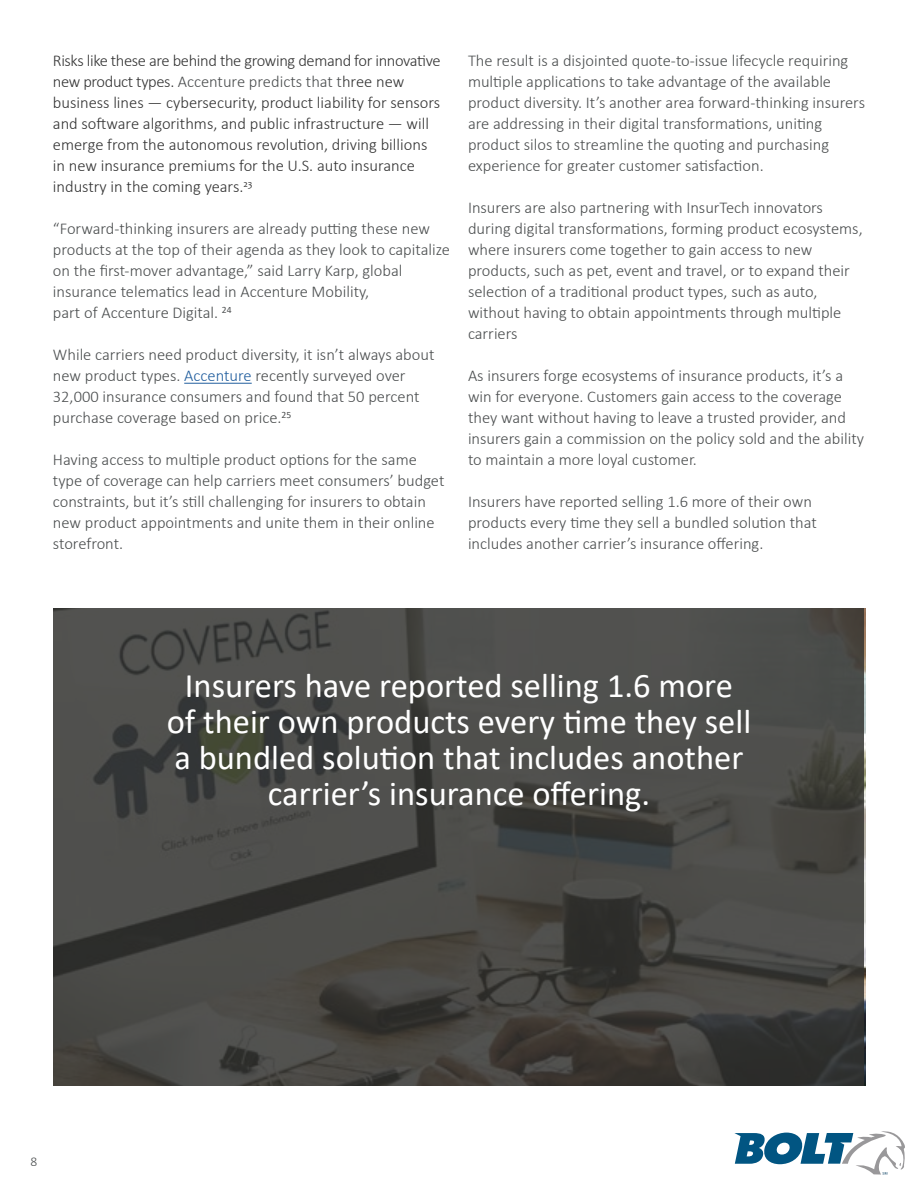
<style>
.page{position:relative;width:918px;height:1188px;background:#fff}
.page>*{position:absolute;margin:0;border:0;box-sizing:border-box;transform-origin:0 0}
.t1{font:34.5px/36px "Calibri";color:#fff;text-align:center}
.t2{font:300 16.5px/21px "Calibri";color:#4b4e4f}
.t3{font:300 16.5px/21px "Calibri";color:#333}
.t4{font:300 13.5px "Calibri";color:#4b4e4f}
.s1{color:#4b4e4f}
.s2{color:#215e9e}
</style>
<div class="page">
<svg style="left:734px;top:1131px;width:171px;height:44px"></svg>
<hr style="left:184px;top:383px;width:68px;height:1px;background:#215e9e">
<svg style="left:54px;top:608px;width:810px;height:477px;background:#474744"></svg>
<p class="t3" style="left:53px;top:50px;width:389px">Risks like these are behind the growing demand for innovative new product types. <span class="s1">Accenture predicts that t</span>hree new business lines — cybersecurity, product liability for sensors and software algorithms, and public infrastructure — will emerge from the autonomous revolution, driving billions in new insurance premiums for the U.S. auto insurance industry in the coming years.<sup>23</sup></p>
<p class="t2" style="left:53px;top:218px;width:399px">“Forward-thinking insurers are already putting these new products at the top of their agenda as they look to capitalize on the first-mover advantage,” said Larry Karp, global insurance telematics lead in Accenture Mobility,<br>part of Accenture Digital. <sup>24</sup></p>
<p class="t2" style="left:53px;top:344px;width:383px">While carriers need product diversity, it isn’t always about new product types. <span class="s2">Accenture</span> recently surveyed over 32,000 insurance consumers and found that 50 percent purchase coverage based on price.<sup>25</sup></p>
<p class="t2" style="left:53px;top:449px;width:393px">Having access to multiple product options for the same type of coverage can help carriers meet consumers’ budget constraints, but it’s still challenging for insurers to obtain new product appointments and unite them in their online storefront.</p>
<p class="t2" style="left:468px;top:50px;width:399px">The result is a disjointed quote-to-issue lifecycle requiring multiple applications to take advantage of the available product diversity. It’s another area forward-thinking insurers are addressing in their digital transformations, uniting product silos to streamline the quoting and purchasing experience for greater customer satisfaction.</p>
<p class="t2" style="left:468px;top:197px;width:396px">Insurers are also partnering with InsurTech innovators during digital transformations, forming product ecosystems, where insurers come together to gain access to new products, such as pet, event and travel, or to expand their selection of a traditional product types, such as auto, without having to obtain appointments through multiple carriers</p>
<p class="t2" style="left:468px;top:365px;width:398px">As insurers forge ecosystems of insurance products, it’s a win for everyone. Customers gain access to the coverage they want without having to leave a trusted provider, and insurers gain a commission on the policy sold and the ability to maintain a more loyal customer.</p>
<p class="t2" style="left:468px;top:491px;width:350px">Insurers have reported selling 1.6 more of their own products every time they sell a bundled solution that includes another carrier’s insurance offering.</p>
<h1 class="t1" style="left:167px;top:666px;width:586px">Insurers have reported selling 1.6 more of their own products every time they sell a bundled solution that includes another carrier’s insurance offering.</h1>
<p class="t4" style="left:30px;top:1153px;width:8px">8</p>
</div>
